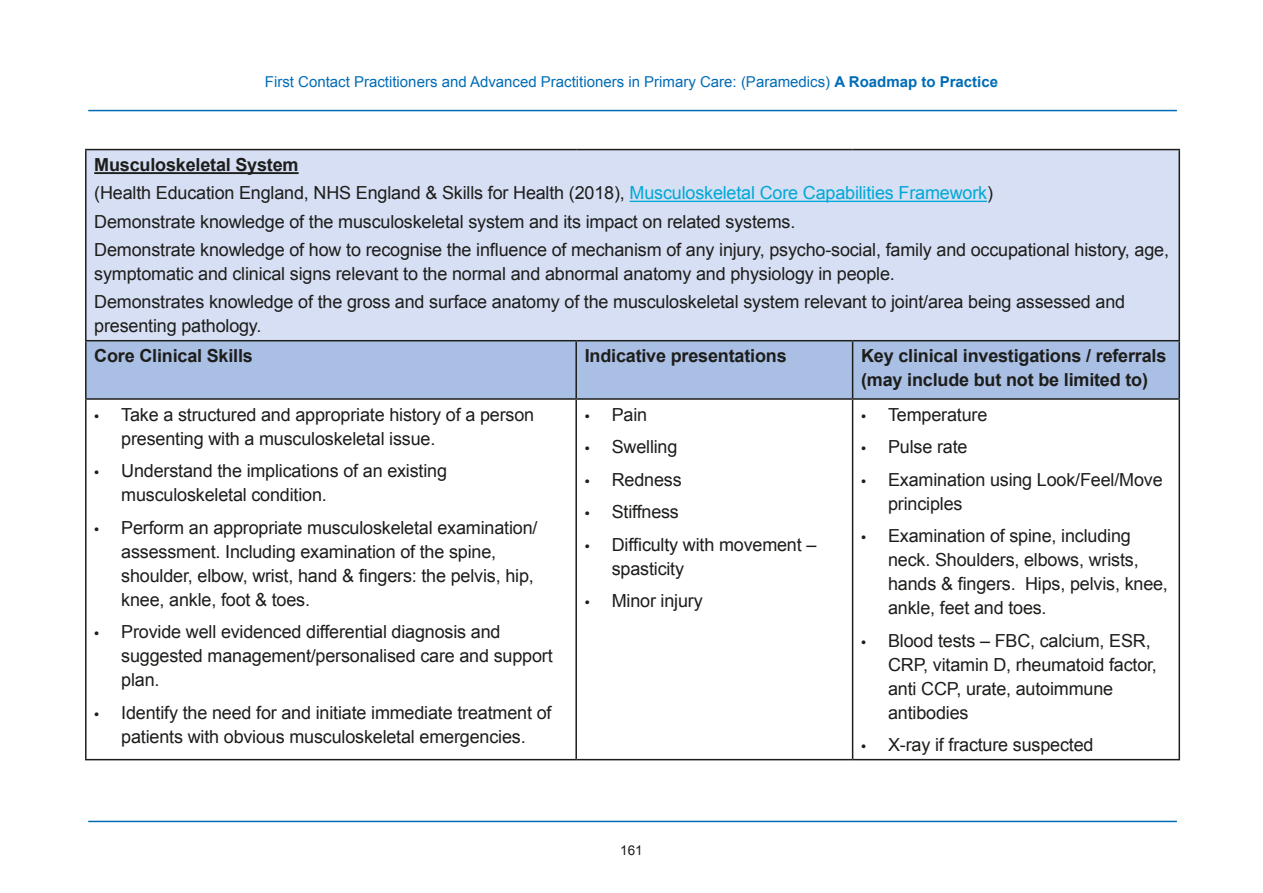
<style>
.page{position:relative;width:1263px;height:893px;background:#fff}
.page>*{position:absolute;margin:0;border:0;box-sizing:border-box;transform-origin:0 0}
.Body_Copy{font:18px/24px "Arial";letter-spacing:-.01em;color:#1d1d1b}
.Body_Copy-2{font:700 18px/24px "Arial";letter-spacing:-.01em;color:#1d1d1b}
.t1{font:15px "Arial";color:#006cb6}
.t2{font:13.5px "Arial";color:#1d1d1b}
.s1{font-weight:700}
.s2{color:#00a8d7}
.s3{font-family:"Myriad Pro"}
</style>
<div class="page">
<hr style="left:88px;top:110px;width:1089px;height:1px;background:#006cb6">
<hr style="left:88px;top:821px;width:1089px;height:1px;background:#006cb6">
<div style="left:86px;top:150px;width:1093px;height:191px;background:#d6dff3"></div>
<div style="left:87px;top:341px;width:1091px;height:57px;background:#aabfe4"></div>
<hr style="left:85px;top:149px;width:491px;height:1px;background:#1d1d1b">
<hr style="left:85px;top:150px;width:2px;height:190px;background:#1d1d1b">
<hr style="left:576px;top:149px;width:277px;height:1px;background:#1d1d1b">
<hr style="left:853px;top:149px;width:327px;height:1px;background:#1d1d1b">
<hr style="left:1178px;top:150px;width:2px;height:190px;background:#1d1d1b">
<hr style="left:85px;top:340px;width:491px;height:1px;background:#1d1d1b">
<hr style="left:85px;top:341px;width:2px;height:57px;background:#1d1d1b">
<hr style="left:576px;top:340px;width:277px;height:1px;background:#1d1d1b">
<hr style="left:575px;top:341px;width:2px;height:57px;background:#1d1d1b">
<hr style="left:853px;top:340px;width:327px;height:1px;background:#1d1d1b">
<hr style="left:852px;top:341px;width:1px;height:57px;background:#1d1d1b">
<hr style="left:1178px;top:341px;width:2px;height:57px;background:#1d1d1b">
<hr style="left:85px;top:398px;width:491px;height:2px;background:#1d1d1b">
<hr style="left:85px;top:400px;width:2px;height:359px;background:#1d1d1b">
<hr style="left:576px;top:398px;width:277px;height:2px;background:#1d1d1b">
<hr style="left:575px;top:400px;width:2px;height:359px;background:#1d1d1b">
<hr style="left:853px;top:398px;width:327px;height:2px;background:#1d1d1b">
<hr style="left:852px;top:400px;width:1px;height:359px;background:#1d1d1b">
<hr style="left:1178px;top:400px;width:2px;height:359px;background:#1d1d1b">
<hr style="left:85px;top:759px;width:491px;height:1px;background:#1d1d1b">
<hr style="left:576px;top:759px;width:277px;height:1px;background:#1d1d1b">
<hr style="left:853px;top:759px;width:327px;height:1px;background:#1d1d1b">
<hr style="left:94px;top:172px;width:205px;height:2px;background:#1d1d1b">
<hr style="left:630px;top:201px;width:357px;height:1px;background:#00a8d7">
<p class="t1" style="left:265px;top:72px;width:735px">First Contact Practitioners and Advanced Practitioners in Primary Care: (Paramedics) <span class="s1">A Roadmap to Practice</span></p>
<p class="Body_Copy-2" style="left:94px;top:153px;width:206px">Musculoskeletal System</p>
<p class="Body_Copy" style="left:94px;top:181px;width:900px">(Health Education England, NHS England &amp; Skills for Health (2018), <span class="s2">Musculoskeletal Core Capabilities Framework</span>)</p>
<p class="Body_Copy" style="left:94px;top:210px;width:702px">Demonstrate knowledge of the musculoskeletal system and its impact on related systems.</p>
<p class="Body_Copy" style="left:94px;top:238px;width:1076px">Demonstrate knowledge of how to recognise the influence of mechanism of any injury, psycho-social, family and occupational history, age, symptomatic and clinical signs relevant to the normal and abnormal anatomy and physiology in people.</p>
<p class="Body_Copy" style="left:94px;top:290px;width:1032px">Demonstrates knowledge of the gross and surface anatomy of the musculoskeletal system relevant to joint/area being assessed and presenting pathology.</p>
<p class="Body_Copy-2" style="left:94px;top:345px;width:160px">Core Clinical Skills</p>
<p class="Body_Copy-2" style="left:585px;top:345px;width:203px">Indicative presentations</p>
<p class="Body_Copy-2" style="left:861px;top:345px;width:307px">Key clinical investigations / referrals (may include but not be limited to)</p>
<p class="Body_Copy" style="left:121px;top:402px;width:414px;text-indent:-27px"><span class="s3">•</span> Take a structured and appropriate history of a person presenting with a musculoskeletal issue.</p>
<p class="Body_Copy" style="left:121px;top:459px;width:327px;text-indent:-27px"><span class="s3">•</span> Understand the implications of an existing musculoskeletal condition.</p>
<p class="Body_Copy" style="left:121px;top:515px;width:418px;text-indent:-27px"><span class="s3">•</span> Perform an appropriate musculoskeletal examination/ assessment. Including examination of the spine, shoulder, elbow, wrist, hand &amp; fingers: the pelvis, hip, knee, ankle, foot &amp; toes.</p>
<p class="Body_Copy" style="left:121px;top:620px;width:433px;text-indent:-27px"><span class="s3">•</span> Provide well evidenced differential diagnosis and suggested management/personalised care and support plan.</p>
<p class="Body_Copy" style="left:94px;top:700px;width:459px;text-align:center"><span class="s3">•</span> Identify the need for and initiate immediate treatment of patients with obvious musculoskeletal emergencies.</p>
<p class="Body_Copy" style="left:585px;top:402px;width:64px"><span class="s3">•</span> Pain</p>
<p class="Body_Copy" style="left:585px;top:435px;width:94px"><span class="s3">•</span> Swelling</p>
<p class="Body_Copy" style="left:585px;top:467px;width:98px"><span class="s3">•</span> Redness</p>
<p class="Body_Copy" style="left:585px;top:500px;width:96px"><span class="s3">•</span> Stiffness</p>
<p class="Body_Copy" style="left:612px;top:532px;width:206px;text-indent:-27px"><span class="s3">•</span> Difficulty with movement – spasticity</p>
<p class="Body_Copy" style="left:585px;top:589px;width:120px"><span class="s3">•</span> Minor injury</p>
<p class="Body_Copy" style="left:861px;top:402px;width:128px"><span class="s3">•</span> Temperature</p>
<p class="Body_Copy" style="left:861px;top:435px;width:108px"><span class="s3">•</span> Pulse rate</p>
<p class="Body_Copy" style="left:888px;top:467px;width:276px;text-indent:-27px"><span class="s3">•</span> Examination using Look/Feel/Move principles</p>
<p class="Body_Copy" style="left:888px;top:524px;width:281px;text-indent:-27px"><span class="s3">•</span> Examination of spine, including neck. Shoulders, elbows, wrists, hands &amp; fingers. Hips, pelvis, knee, ankle, feet and toes.</p>
<p class="Body_Copy" style="left:888px;top:628px;width:270px;text-indent:-27px"><span class="s3">•</span> Blood tests – FBC, calcium, ESR,<br>CRP, vitamin D, rheumatoid factor, anti CCP, urate, autoimmune antibodies</p>
<p class="Body_Copy" style="left:861px;top:733px;width:234px"><span class="s3">•</span> X-ray if fracture suspected</p>
<p class="t2" style="left:620px;top:842px;width:24px">161</p>
</div>
